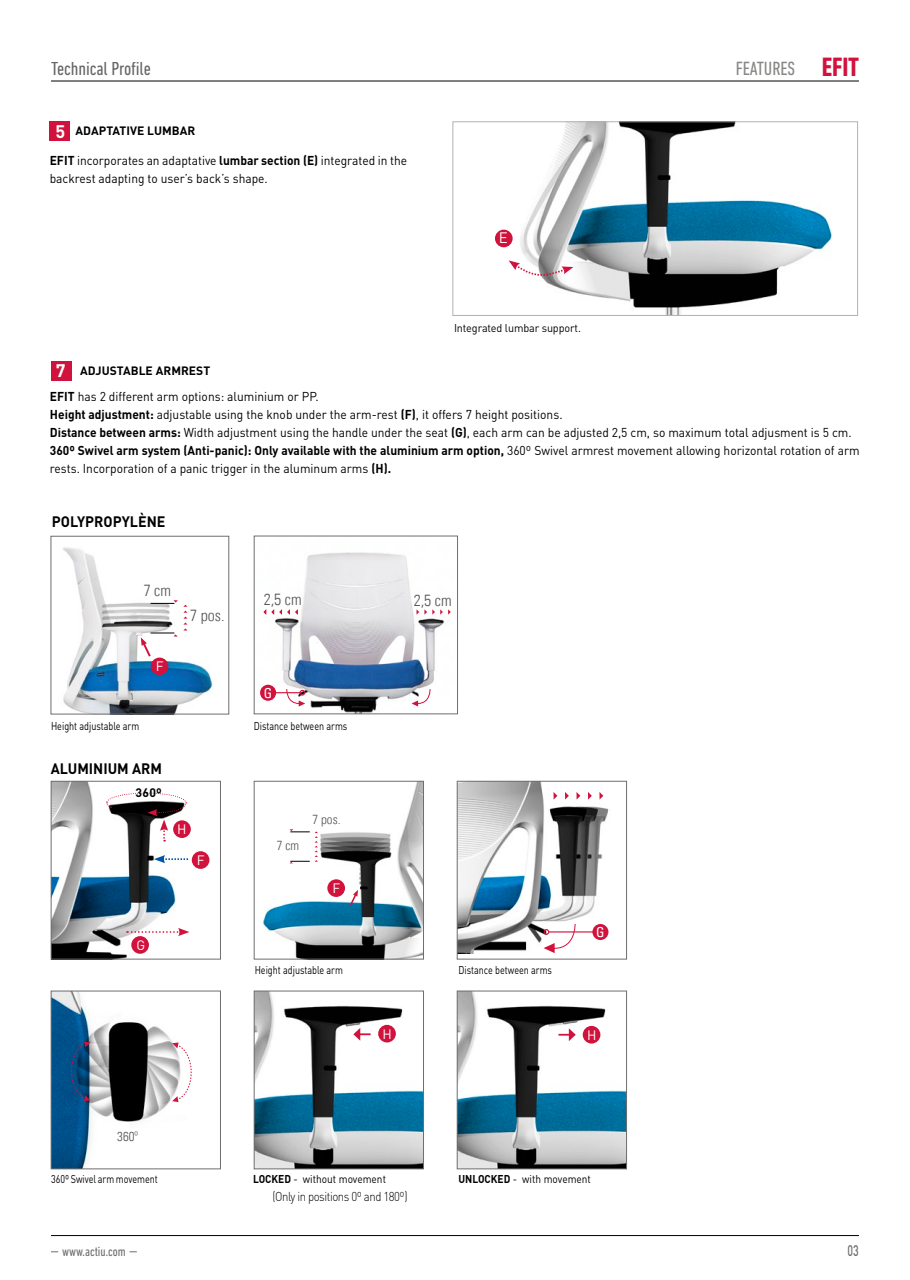
<style>
.page{position:relative;width:910px;height:1280px;background:#fff}
.page>*{position:absolute;margin:0;border:0;box-sizing:border-box;transform-origin:0 0}
.t1{font:700 condensed 27px "DIN Next LT Pro";color:#d1123c}
.t2{font:condensed 19.5px "DIN Next LT Pro";letter-spacing:-.005em;color:#000}
.t3{font:condensed 19.5px "DIN Next LT Pro";letter-spacing:-.005em;color:#878786}
.t4{font:700 18px "DIN Pro";color:#fff}
.t5{font:16.05px "Univers Com 47 Light Cond";color:#565655}
.t6{font:500 15.15px "DIN Pro";color:#6e6e6e;scale:.7 1}
.t7{font:700 15px "DIN Pro";color:#000;scale:.95 1}
.t8{font:15px "DIN Pro";color:#fff}
.t9{font:condensed 13.8px "Univers Com 57";color:#fff}
.t10{font:condensed 13.5px "DIN Next LT Pro";color:#6e6e6e}
.t11{font:13.5px "DIN Pro";color:#fff}
.t12{font:13.05px "Univers Com 47 Light Cond";color:#565655}
.t13{font:12.75px/18px "DIN Pro";color:#000;scale:.94 1}
.t14{font:300 12.75px "DIN Pro";letter-spacing:-.04em;color:#000;scale:.89 1}
.t15{font:700 12.15px "DIN Pro";color:#000}
.t16{font:700 12px "DIN Pro";letter-spacing:.005em;color:#000}
.t17{font:11.25px "DIN Pro";color:#000;scale:.8 1}
.t18{font:11.25px "DIN Pro";color:#000;scale:.9 1}
.t19{font:11.25px "DIN Pro";color:#000;scale:.96 1}
.s1{font-weight:700}
</style>
<div class="page">
<hr style="left:51px;top:81px;width:808px;height:1px;background:#000">
<hr style="left:51px;top:1235px;width:808px;height:1px;background:#000">
<img style="left:256px;top:993px;width:166px;height:174px">
<div style="left:254px;top:991px;width:170px;height:178px;border:1px solid #6e6e6e"></div>
<img style="left:459px;top:993px;width:166px;height:174px">
<div style="left:457px;top:991px;width:170px;height:178px;border:1px solid #6e6e6e"></div>
<img style="left:459px;top:783px;width:150px;height:171px">
<div style="left:457px;top:781px;width:170px;height:178px;border:1px solid #6e6e6e"></div>
<img style="left:53px;top:783px;width:157px;height:174px">
<div style="left:51px;top:781px;width:170px;height:178px;border:1px solid #6e6e6e"></div>
<div style="left:50px;top:122px;width:20px;height:19px;background:#d1123c"></div>
<img style="left:495px;top:123px;width:337px;height:191px">
<div style="left:453px;top:121px;width:405px;height:195px;border:1px solid #b2b2b2"></div>
<div style="left:51px;top:361px;width:21px;height:19px;background:#d1123c"></div>
<div style="left:495px;top:230px;width:18px;height:17px;background:#d1123c;border-radius:50%"></div>
<img style="left:63px;top:547px;width:150px;height:165px">
<div style="left:51px;top:536px;width:178px;height:178px;border:1px solid #6e6e6e"></div>
<svg style="left:140px;top:600px;width:47px;height:59px"></svg>
<img style="left:260px;top:552px;width:184px;height:160px">
<div style="left:254px;top:536px;width:204px;height:178px;border:1px solid #6e6e6e"></div>
<svg style="left:411px;top:688px;width:20px;height:18px"></svg>
<svg style="left:264px;top:609px;width:34px;height:6px"></svg>
<svg style="left:416px;top:609px;width:35px;height:6px"></svg>
<div style="left:260px;top:685px;width:16px;height:16px;background:#d1123c;border-radius:50%"></div>
<svg style="left:275px;top:688px;width:30px;height:18px"></svg>
<div style="left:592px;top:924px;width:16px;height:16px;background:#d1123c;border-radius:50%"></div>
<hr style="left:549px;top:931px;width:45px;height:1px;background:#d1123c">
<div style="left:151px;top:657px;width:17px;height:18px;background:#d1123c;border-radius:50%"></div>
<div style="left:192px;top:851px;width:17px;height:18px;background:#d1123c;border-radius:50%"></div>
<svg style="left:173px;top:820px;width:18px;height:18px"></svg>
<div style="left:131px;top:936px;width:18px;height:18px;background:#d1123c;border-radius:50%"></div>
<svg style="left:154px;top:855px;width:34px;height:8px"></svg>
<svg style="left:509px;top:260px;width:64px;height:20px"></svg>
<svg style="left:127px;top:928px;width:62px;height:8px"></svg>
<svg style="left:105px;top:792px;width:82px;height:49px"></svg>
<img style="left:263px;top:783px;width:159px;height:174px">
<div style="left:254px;top:781px;width:170px;height:178px;border:1px solid #6e6e6e"></div>
<svg style="left:290px;top:829px;width:28px;height:34px"></svg>
<svg style="left:349px;top:890px;width:9px;height:17px"></svg>
<img style="left:53px;top:993px;width:126px;height:174px">
<div style="left:51px;top:991px;width:170px;height:178px;border:1px solid #6e6e6e"></div>
<svg style="left:172px;top:1042px;width:20px;height:60px"></svg>
<svg style="left:66px;top:1041px;width:25px;height:60px"></svg>
<svg style="left:544px;top:923px;width:32px;height:30px"></svg>
<svg style="left:565px;top:792px;width:4px;height:7px"></svg>
<svg style="left:553px;top:792px;width:4px;height:7px"></svg>
<svg style="left:576px;top:792px;width:4px;height:7px"></svg>
<svg style="left:588px;top:792px;width:4px;height:7px"></svg>
<svg style="left:599px;top:792px;width:4px;height:7px"></svg>
<div style="left:327px;top:879px;width:18px;height:18px;background:#d1123c;border-radius:50%"></div>
<div style="left:378px;top:1025px;width:18px;height:17px;background:#d1123c;border-radius:50%"></div>
<div style="left:583px;top:1026px;width:17px;height:17px;background:#d1123c;border-radius:50%"></div>
<svg style="left:353px;top:1028px;width:18px;height:13px"></svg>
<svg style="left:558px;top:1028px;width:18px;height:13px"></svg>
<h2 class="t2" style="left:51px;top:58px;width:102px">Technical Profile</h2>
<h3 class="t4" style="left:55px;top:119px;width:11px">5</h3>
<p class="t16" style="left:76px;top:123px;width:121px">ADAPTATIVE LUMBAR</p>
<p class="t13" style="left:50px;top:151px;width:382px"><span class="s1">EFIT</span> incorporates an adaptative <span class="s1">lumbar section (E)</span> integrated in the backrest adapting to user’s back’s shape.</p>
<p class="t8" style="left:499px;top:227px;width:10px">E</p>
<p class="t19" style="left:454px;top:320px;width:134px">Integrated lumbar support.</p>
<h2 class="t3" style="left:736px;top:58px;width:61px">FEATURES</h2>
<h1 class="t1" style="left:822px;top:51px;width:39px">EFIT</h1>
<h3 class="t4" style="left:56px;top:358px;width:11px">7</h3>
<p class="t16" style="left:80px;top:362px;width:132px">ADJUSTABLE ARMREST</p>
<p class="t13" style="left:50px;top:387px;width:863px"><span class="s1">EFIT</span> has 2 different arm options: aluminium or PP.<br><span class="s1">Height adjustment:</span> adjustable using the knob under the arm-rest <span class="s1">(F)</span>, it offers 7 height positions.<br><span class="s1">Distance between arms:</span> Width adjustment using the handle under the seat <span class="s1">(G)</span>, each arm can be adjusted 2,5 cm, so maximum total adjusment is 5 cm.<br><span class="s1">360º Swivel arm system (Anti-panic): Only available with the aluminium arm option,</span> 360º Swivel armrest movement allowing horizontal rotation of arm rests. Incorporation of a panic trigger in the aluminum arms <span class="s1">(H).</span></p>
<p class="t7" style="left:52px;top:512px;width:121px">POLYPROPYLÈNE</p>
<p class="t5" style="left:144px;top:581px;width:29px">7 cm</p>
<p class="t11" style="left:156px;top:657px;width:9px">F</p>
<p class="t5" style="left:190px;top:606px;width:36px">7 pos.</p>
<p class="t17" style="left:51px;top:718px;width:112px">Height adjustable arm</p>
<p class="t7" style="left:51px;top:758px;width:119px">ALUMINIUM ARM</p>
<p class="t15" style="left:136px;top:784px;width:28px">360º</p>
<p class="t11" style="left:177px;top:820px;width:11px">H</p>
<p class="t11" style="left:197px;top:851px;width:9px">F</p>
<p class="t11" style="left:136px;top:936px;width:10px">G</p>
<p class="t5" style="left:264px;top:589px;width:39px">2,5 cm</p>
<p class="t5" style="left:414px;top:590px;width:39px">2,5 cm</p>
<p class="t9" style="left:264px;top:684px;width:10px">G</p>
<p class="t17" style="left:254px;top:718px;width:118px">Distance between arms</p>
<p class="t12" style="left:277px;top:837px;width:24px">7 cm</p>
<p class="t12" style="left:313px;top:811px;width:30px">7 pos.</p>
<p class="t11" style="left:332px;top:879px;width:9px">F</p>
<p class="t17" style="left:255px;top:962px;width:112px">Height adjustable arm</p>
<p class="t17" style="left:458px;top:962px;width:118px">Distance between arms</p>
<p class="t9" style="left:596px;top:923px;width:10px">G</p>
<p class="t11" style="left:383px;top:1024px;width:11px">H</p>
<p class="t11" style="left:587px;top:1026px;width:11px">H</p>
<p class="t12" style="left:117px;top:1128px;width:22px">360º</p>
<p class="t17" style="left:51px;top:1171px;width:135px">360º Swivel arm movement</p>
<p class="t18" style="left:253px;top:1171px;width:149px"><span class="s1">LOCKED</span> - without movement</p>
<p class="t14" style="left:272px;top:1187px;width:153px">(Only in positions 0º and 180º)</p>
<p class="t18" style="left:459px;top:1171px;width:149px"><span class="s1">UNLOCKED</span> - with movement</p>
<p class="t10" style="left:62px;top:1243px;width:65px">www.actiu.com</p>
<p class="t6" style="left:848px;top:1240px;width:18px">03</p>
</div>
